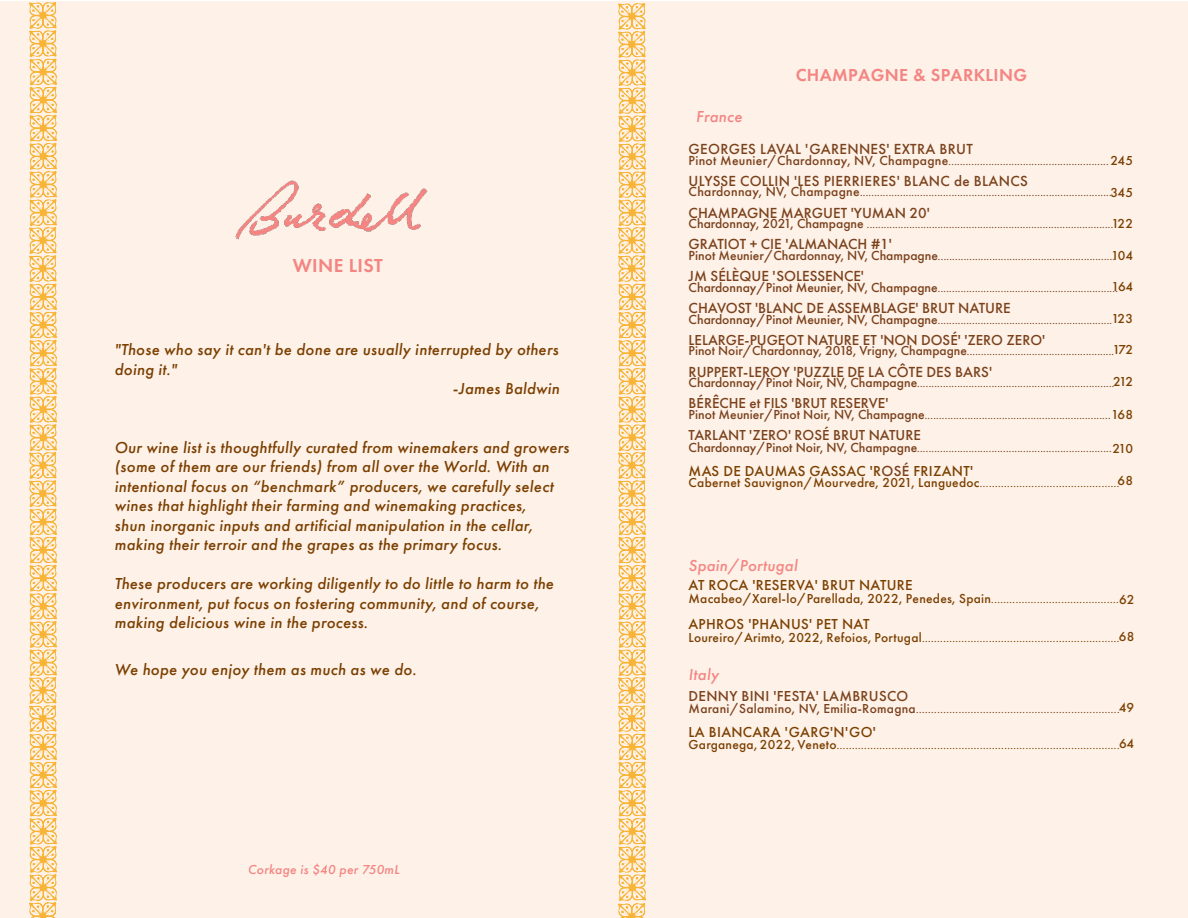
<style>
.page{position:relative;width:1188px;height:918px;background:#fff}
.page>*{position:absolute;margin:0;border:0;box-sizing:border-box;transform-origin:0 0}
.t1{font:600 19.5px "Futura PT";letter-spacing:.02em;color:#f48582}
.t2{font:600 18px "Futura PT";letter-spacing:.02em;color:#f48582}
.t3{font:italic 500 16.5px/19.5px "Futura PT";letter-spacing:.02em;color:#7b3f00}
.t4{font:italic 500 16.5px "Futura PT";letter-spacing:.02em;color:#f48582}
.t5{font:500 15.15px "Futura PT";color:#7a411b}
.t6{font:500 15.15px "Futura PT";letter-spacing:.02em;color:#7a411b}
.t7{font:500 15px "Futura PT";letter-spacing:.02em;color:#7b3f00}
.t8{font:500 15px "Futura PT";color:#7a411b}
.t9{font:500 15px "Futura PT";letter-spacing:.02em;color:#7a411b}
.t10{font:500 13.5px "Futura PT";letter-spacing:.02em;color:#7b3f00}
.t11{font:italic 500 13.5px "Futura PT";letter-spacing:.02em;color:#f48582}
.t12{font:500 10.65px "Futura PT";color:#7a411b}
.t13{font:500 10.5px "Futura PT";color:#7a411b}
.t14{font:500 10.5px "Futura PT";color:#7b3f00}
.s1{font-size:13.65px}
.s2{font-size:13.5px}
.s3{font-size:15.15px;color:#7a411b}
.s4{font-size:10.5px}
</style>
<div class="page">
<div style="left:0;top:1px;width:1188px;height:917px;background:#fdf1e8"></div>
<img style="left:618px;top:3px;width:28px;height:915px">
<img style="left:235px;top:180px;width:193px;height:60px">
<img style="left:30px;top:2px;width:27px;height:916px">
<p class="t1" style="left:293px;top:253px;width:91px">WINE LIST</p>
<p class="t3" style="left:114px;top:340px;width:446px">"Those who say it can't be done are usually interrupted by others doing it."</p>
<p class="t3" style="left:453px;top:379px;width:109px">-James Baldwin</p>
<p class="t3" style="left:114px;top:437px;width:456px">Our wine list is thoughtfully curated from winemakers and growers (some of them are our friends) from all over the World. With an intentional focus on “benchmark” producers, we carefully select wines that highlight their farming and winemaking practices,</p>
<p class="t3" style="left:114px;top:515px;width:420px">shun inorganic inputs and artificial manipulation in the cellar,</p>
<p class="t3" style="left:114px;top:535px;width:389px">making their terroir and the grapes as the primary focus.</p>
<p class="t3" style="left:114px;top:574px;width:441px">These producers are working diligently to do little to harm to the environment, put focus on fostering community, and of course, making delicious wine in the process.</p>
<p class="t3" style="left:114px;top:659px;width:303px">We hope you enjoy them as much as we do.</p>
<p class="t11" style="left:248px;top:861px;width:153px">Corkage is $40 per 750mL</p>
<p class="t4" style="left:696px;top:106px;width:48px">France</p>
<p class="t2" style="left:796px;top:64px;width:233px">CHAMPAGNE &amp; SPARKLING</p>
<h3 class="t6" style="left:689px;top:140px;width:286px">GEORGES LAVAL 'GARENNES' EXTRA BRUT</h3>
<p class="t12" style="left:689px;top:155px;width:422px"><span class="s1">Pinot Meunier/Chardonnay, NV, Champagne</span>........................................................</p>
<h3 class="t6" style="left:689px;top:172px;width:341px">ULYSSE COLLIN 'LES PIERRIERES' BLANC de BLANCS</h3>
<p class="t12" style="left:689px;top:186px;width:425px"><span class="s1">Chardonnay, NV, Champagne</span>........................................................................................</p>
<h3 class="t5" style="left:689px;top:203px;width:243px">CHAMPAGNE MARGUET 'YUMAN 20'</h3>
<p class="t13" style="left:689px;top:218px;width:426px"><span class="s1">Chardonnay, 2021, Champagne</span> .......................................................................................</p>
<h3 class="t5" style="left:689px;top:235px;width:205px">GRATIOT + CIE 'ALMANACH #1'</h3>
<p class="t12" style="left:689px;top:250px;width:428px"><span class="s1">Pinot Meunier/Chardonnay, NV, Champagne</span>..............................................................</p>
<h3 class="t5" style="left:689px;top:267px;width:177px">JM SÉLÈQUE 'SOLESSENCE'</h3>
<p class="t12" style="left:689px;top:282px;width:431px"><span class="s1">Chardonnay/Pinot Meunier, NV, Champagne</span>...............................................................</p>
<h3 class="t5" style="left:689px;top:299px;width:324px">CHAVOST 'BLANC DE ASSEMBLAGE' BRUT NATURE</h3>
<p class="t12" style="left:689px;top:314px;width:425px"><span class="s1">Chardonnay/Pinot Meunier, NV, Champagne</span>.............................................................</p>
<h3 class="t8" style="left:689px;top:331px;width:358px">LELARGE-PUGEOT NATURE ET 'NON DOSÉ' 'ZERO ZERO'</h3>
<p class="t13" style="left:689px;top:346px;width:427px"><span class="s2">Pinot Noir/Chardonnay, 2018, Vrigny, Champagne</span>....................................................</p>
<h3 class="t5" style="left:689px;top:362px;width:305px">RUPPERT-LEROY 'PUZZLE DE LA CÔTE DES BARS'</h3>
<p class="t12" style="left:689px;top:377px;width:427px"><span class="s1">Chardonnay/Pinot Noir, NV, Champagne</span>.....................................................................</p>
<h3 class="t8" style="left:689px;top:394px;width:201px">BÉRÊCHE et FILS 'BRUT RESERVE'</h3>
<p class="t12" style="left:689px;top:409px;width:423px"><span class="s1">Pinot Meunier/Pinot Noir, NV, Champagne</span>.................................................................</p>
<h3 class="t8" style="left:689px;top:426px;width:234px">TARLANT 'ZERO' ROSÉ BRUT NATURE</h3>
<p class="t12" style="left:689px;top:442px;width:425px"><span class="s1">Chardonnay/Pinot Noir, NV, Champagne</span>....................................................................</p>
<h3 class="t7" style="left:689px;top:462px;width:286px">MAS DE DAUMAS GASSAC 'R<span class="s3">OSÉ</span> FRIZANT'</h3>
<p class="t14" style="left:689px;top:477px;width:432px"><span class="s2">Cabernet Sauvignon/Mourvedre, 2021, Languedoc</span>..............................................</p>
<p class="t10" style="left:1111px;top:153px;width:24px">245</p>
<p class="t10" style="left:1110px;top:184px;width:24px">345</p>
<p class="t10" style="left:1111px;top:216px;width:23px">122</p>
<p class="t10" style="left:1111px;top:247px;width:24px">104</p>
<p class="t10" style="left:1112px;top:279px;width:23px">164</p>
<p class="t10" style="left:1111px;top:310px;width:23px">123</p>
<p class="t10" style="left:1112px;top:342px;width:22px">172</p>
<p class="t10" style="left:1113px;top:373px;width:21px">212</p>
<p class="t10" style="left:1111px;top:406px;width:24px">168</p>
<p class="t10" style="left:1113px;top:441px;width:22px">210</p>
<p class="t10" style="left:1118px;top:472px;width:17px">68</p>
<p class="t4" style="left:688px;top:555px;width:110px">Spain/Portugal</p>
<p class="t7" style="left:688px;top:576px;width:226px">AT ROCA 'RESERVA' BRUT NATURE</p>
<p class="t10" style="left:688px;top:591px;width:447px">Macabeo/Xarel-lo/Parellada, 2022, Penedes, Spain<span class="s4">..........................................</span>62</p>
<p class="t7" style="left:688px;top:615px;width:183px">APHROS 'PHANUS' PET NAT</p>
<p class="t14" style="left:688px;top:632px;width:432px"><span class="s2">Loureiro/Arimto, 2022, Refoios, Portugal</span>.................................................................</p>
<p class="t10" style="left:1119px;top:629px;width:17px">68</p>
<p class="t4" style="left:689px;top:664px;width:32px">Italy</p>
<h3 class="t9" style="left:689px;top:687px;width:221px">DENNY BINI 'FESTA' LAMBRUSCO</h3>
<p class="t13" style="left:689px;top:703px;width:432px"><span class="s2">Marani/Salamino, NV, Emilia-Romagna</span>...................................................................</p>
<h3 class="t7" style="left:689px;top:723px;width:189px">LA BIANCARA 'GARG'N'GO'</h3>
<p class="t14" style="left:689px;top:739px;width:432px"><span class="s2">Garganega, 2022, Veneto</span>.............................................................................................</p>
<p class="t10" style="left:1119px;top:699px;width:17px">49</p>
<p class="t10" style="left:1119px;top:735px;width:17px">64</p>
</div>
